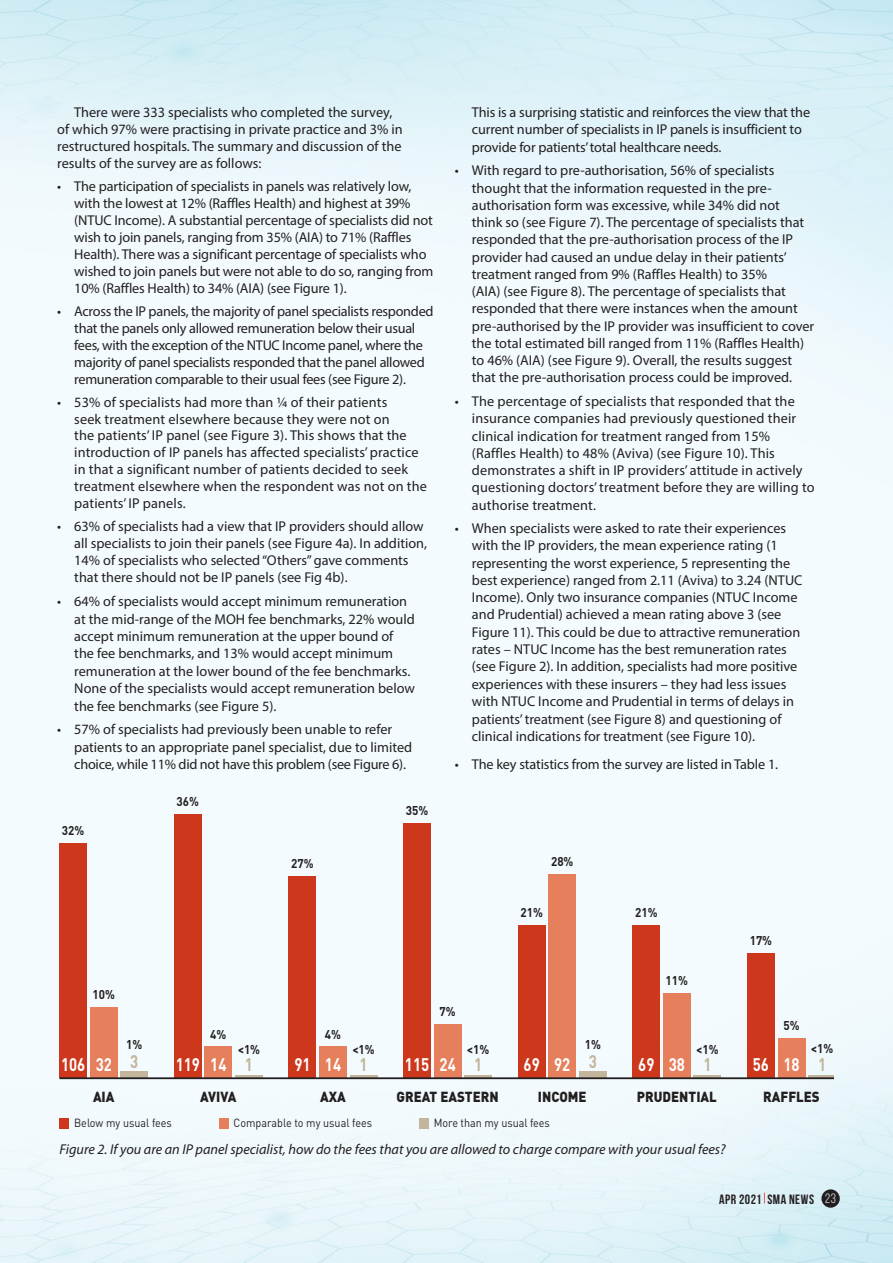
<style>
.page{position:relative;width:893px;height:1263px;background:#fff}
.page>*{position:absolute;margin:0;border:0;box-sizing:border-box;transform-origin:0 0}
.t1{font:700 18px "DIN Pro";color:#fff;scale:.83 1}
.t2{font:900 14.4px "DIN Pro";color:#231f20;scale:.92 1}
.t3{font:14.25px/17.2px "Myriad Pro";color:#231f20}
.t4{font:14.25px/16.8px "Myriad Pro";letter-spacing:-.02em;color:#231f20}
.t5{font:italic 14.25px "Myriad Pro";color:#231f20}
.t6{font:700 13.5px "Bebas Neue";letter-spacing:.04em;color:#231f20}
.t7{font:700 12.6px "DIN Pro";color:#231f20;scale:.92 1}
.t8{font:11.7px "DIN Pro";color:#231f20;scale:.92 1}
.s1{color:#c2b59b}
.s2{font-weight:400;color:#fff}
</style>
<div class="page">
<img style="left:0;top:0;width:893px;height:1263px">
<div style="left:121px;top:1071px;width:27px;height:6px;background:#c2b59b"></div>
<hr style="left:235px;top:1075px;width:28px;height:2px;background:#c2b59b">
<hr style="left:350px;top:1075px;width:27px;height:2px;background:#c2b59b">
<hr style="left:464px;top:1075px;width:28px;height:2px;background:#c2b59b">
<div style="left:579px;top:1071px;width:28px;height:6px;background:#c2b59b"></div>
<hr style="left:694px;top:1075px;width:27px;height:2px;background:#c2b59b">
<hr style="left:808px;top:1075px;width:25px;height:2px;background:#c2b59b">
<div style="left:90px;top:1007px;width:28px;height:70px;background:#e67f5b"></div>
<div style="left:205px;top:1046px;width:27px;height:31px;background:#e67f5b"></div>
<div style="left:319px;top:1046px;width:28px;height:31px;background:#e67f5b"></div>
<div style="left:434px;top:1024px;width:27px;height:53px;background:#e67f5b"></div>
<div style="left:548px;top:874px;width:28px;height:203px;background:#e67f5b"></div>
<div style="left:663px;top:993px;width:28px;height:84px;background:#e67f5b"></div>
<div style="left:778px;top:1038px;width:27px;height:39px;background:#e67f5b"></div>
<div style="left:60px;top:843px;width:27px;height:234px;background:#cd381d"></div>
<div style="left:174px;top:814px;width:28px;height:263px;background:#cd381d"></div>
<div style="left:289px;top:876px;width:27px;height:201px;background:#cd381d"></div>
<div style="left:403px;top:823px;width:28px;height:254px;background:#cd381d"></div>
<div style="left:518px;top:925px;width:27px;height:152px;background:#cd381d"></div>
<div style="left:633px;top:925px;width:27px;height:152px;background:#cd381d"></div>
<div style="left:747px;top:953px;width:28px;height:124px;background:#cd381d"></div>
<div style="left:60px;top:1118px;width:9px;height:11px;background:#cd381d"></div>
<div style="left:219px;top:1118px;width:10px;height:11px;background:#e67f5b"></div>
<div style="left:419px;top:1118px;width:10px;height:11px;background:#c2b59b"></div>
<hr style="left:60px;top:1077px;width:773px;height:2px;background:#231f20">
<div style="left:821px;top:1189px;width:19px;height:19px;background:#231f20;border-radius:50%"></div>
<p class="t3" style="left:57px;top:104px;width:347px;text-indent:17px">There were 333 specialists who completed the survey, of which 97% were practising in private practice and 3% in restructured hospitals. The summary and discussion of the results of the survey are as follows:</p>
<p class="t3" style="left:74px;top:178px;width:361px;text-indent:-17px">• The participation of specialists in panels was relatively low, with the lowest at 12% (Raffles Health) and highest at 39% (NTUC Income). A substantial percentage of specialists did not wish to join panels, ranging from 35% (AIA) to 71% (Raffles Health). There was a significant percentage of specialists who wished to join panels but were not able to do so, ranging from 10% (Raffles Health) to 34% (AIA) (see Figure 1).</p>
<p class="t4" style="left:74px;top:303px;width:361px;text-indent:-17px">• Across the IP panels, the majority of panel specialists responded that the panels only allowed remuneration below their usual fees, with the exception of the NTUC Income panel, where the majority of panel specialists responded that the panel allowed remuneration comparable to their usual fees (see Figure 2).</p>
<p class="t3" style="left:74px;top:393px;width:354px;line-height:16.8px;text-indent:-17px">• 53% of specialists had more than ¼ of their patients<br>seek treatment elsewhere because they were not on<br>the patients’ IP panel (see Figure 3). This shows that the introduction of IP panels has affected specialists’ practice in that a significant number of patients decided to seek treatment elsewhere when the respondent was not on the patients’ IP panels.</p>
<p class="t3" style="left:74px;top:517px;width:354px;text-indent:-17px">• 63% of specialists had a view that IP providers should allow all specialists to join their panels (see Figure 4a). In addition, 14% of specialists who selected “Others” gave comments that there should not be IP panels (see Fig 4b).</p>
<p class="t3" style="left:74px;top:592px;width:342px;text-indent:-17px">• 64% of specialists would accept minimum remuneration at the mid-range of the MOH fee benchmarks, 22% would accept minimum remuneration at the upper bound of the fee benchmarks, and 13% would accept minimum remuneration at the lower bound of the fee benchmarks.<br>None of the specialists would accept remuneration below the fee benchmarks (see Figure 5).</p>
<p class="t3" style="left:74px;top:721px;width:339px;text-indent:-17px">• 57% of specialists had previously been unable to refer patients to an appropriate panel specialist, due to limited choice, while 11% did not have this problem (see Figure 6).</p>
<p class="t7" style="left:62px;top:819px;width:26px">32%</p>
<p class="t7" style="left:93px;top:983px;width:26px">10%</p>
<p class="t7" style="left:177px;top:791px;width:26px">36%</p>
<p class="t7" style="left:291px;top:853px;width:26px">27%</p>
<p class="t7" style="left:406px;top:800px;width:26px">35%</p>
<p class="t3" style="left:472px;top:103px;width:340px">This is a surprising statistic and reinforces the view that the current number of specialists in IP panels is insufficient to provide for patients’ total healthcare needs.</p>
<p class="t3" style="left:472px;top:162px;width:344px;text-indent:-17px">• With regard to pre-authorisation, 56% of specialists thought that the information requested in the pre&shy;authorisation form was excessive, while 34% did not<br>think so (see Figure 7). The percentage of specialists that responded that the pre-authorisation process of the IP provider had caused an undue delay in their patients’ treatment ranged from 9% (Raffles Health) to 35%<br>(AIA) (see Figure 8). The percentage of specialists that responded that there were instances when the amount pre-authorised by the IP provider was insufficient to cover the total estimated bill ranged from 11% (Raffles Health) to 46% (AIA) (see Figure 9). Overall, the results suggest that the pre-authorisation process could be improved.</p>
<p class="t3" style="left:472px;top:392px;width:344px;text-indent:-17px">• The percentage of specialists that responded that the insurance companies had previously questioned their clinical indication for treatment ranged from 15% (Raffles Health) to 48% (Aviva) (see Figure 10). This demonstrates a shift in IP providers’ attitude in actively questioning doctors’ treatment before they are willing to authorise treatment.</p>
<p class="t3" style="left:472px;top:519px;width:332px;text-indent:-17px">• When specialists were asked to rate their experiences with the IP providers, the mean experience rating (1 representing the worst experience, 5 representing the best experience) ranged from 2.11 (Aviva) to 3.24 (NTUC Income). Only two insurance companies (NTUC Income and Prudential) achieved a mean rating above 3 (see Figure 11). This could be due to attractive remuneration rates – NTUC Income has the best remuneration rates (see Figure 2). In addition, specialists had more positive experiences with these insurers – they had less issues with NTUC Income and Prudential in terms of delays in patients’ treatment (see Figure 8) and questioning of clinical indications for treatment (see Figure 10).</p>
<p class="t3" style="left:455px;top:755px;width:325px">• The key statistics from the survey are listed in Table 1.</p>
<p class="t7" style="left:551px;top:851px;width:26px">28%</p>
<p class="t7" style="left:520px;top:901px;width:26px">21%</p>
<p class="t7" style="left:635px;top:901px;width:26px">21%</p>
<p class="t7" style="left:666px;top:970px;width:26px">11%</p>
<p class="t7" style="left:750px;top:930px;width:26px">17%</p>
<p class="t7" style="left:440px;top:1001px;width:19px">7%</p>
<p class="t7" style="left:783px;top:1014px;width:19px">5%</p>
<p class="t7" style="left:210px;top:1023px;width:19px">4%</p>
<p class="t7" style="left:325px;top:1023px;width:19px">4%</p>
<p class="t7" style="left:126px;top:1034px;width:19px">1%</p>
<p class="t7" style="left:238px;top:1039px;width:26px">&lt;1%</p>
<p class="t7" style="left:352px;top:1039px;width:26px">&lt;1%</p>
<p class="t7" style="left:467px;top:1039px;width:26px">&lt;1%</p>
<p class="t7" style="left:585px;top:1034px;width:19px">1%</p>
<p class="t7" style="left:696px;top:1039px;width:26px">&lt;1%</p>
<p class="t7" style="left:811px;top:1038px;width:26px">&lt;1%</p>
<p class="t1" style="left:61px;top:1050px;width:95px">106 32 <sup>3</sup></p>
<p class="t1" style="left:176px;top:1050px;width:95px">119 14 <span class="s1">1</span></p>
<p class="t1" style="left:294px;top:1050px;width:90px">91 14 <span class="s1">1</span></p>
<p class="t1" style="left:405px;top:1050px;width:95px">115 24 <span class="s1">1</span></p>
<p class="t1" style="left:524px;top:1050px;width:90px">69 92 <sup>3</sup></p>
<p class="t1" style="left:638px;top:1050px;width:90px">69 38 <span class="s1">1</span></p>
<p class="t1" style="left:753px;top:1050px;width:90px">56 18 <span class="s1">1</span></p>
<p class="t2" style="left:93px;top:1084px;width:25px">AIA</p>
<p class="t2" style="left:200px;top:1084px;width:41px">AVIVA</p>
<p class="t2" style="left:320px;top:1084px;width:29px">AXA</p>
<p class="t2" style="left:397px;top:1084px;width:112px">GREAT EASTERN</p>
<p class="t2" style="left:538px;top:1084px;width:55px">INCOME</p>
<p class="t2" style="left:637px;top:1084px;width:88px">PRUDENTIAL</p>
<p class="t2" style="left:763px;top:1084px;width:63px">RAFFLES</p>
<p class="t8" style="left:74px;top:1115px;width:108px">Below my usual fees</p>
<p class="t8" style="left:234px;top:1115px;width:152px">Comparable to my usual fees</p>
<p class="t8" style="left:434px;top:1115px;width:128px">More than my usual fees</p>
<p class="t5" style="left:60px;top:1141px;width:668px">Figure 2. If you are an IP panel specialist, how do the fees that you are allowed to charge compare with your usual fees?</p>
<p class="t6" style="left:719px;top:1191px;width:118px">APR 2021 SMA NEWS <span class="s2">23</span></p>
</div>
